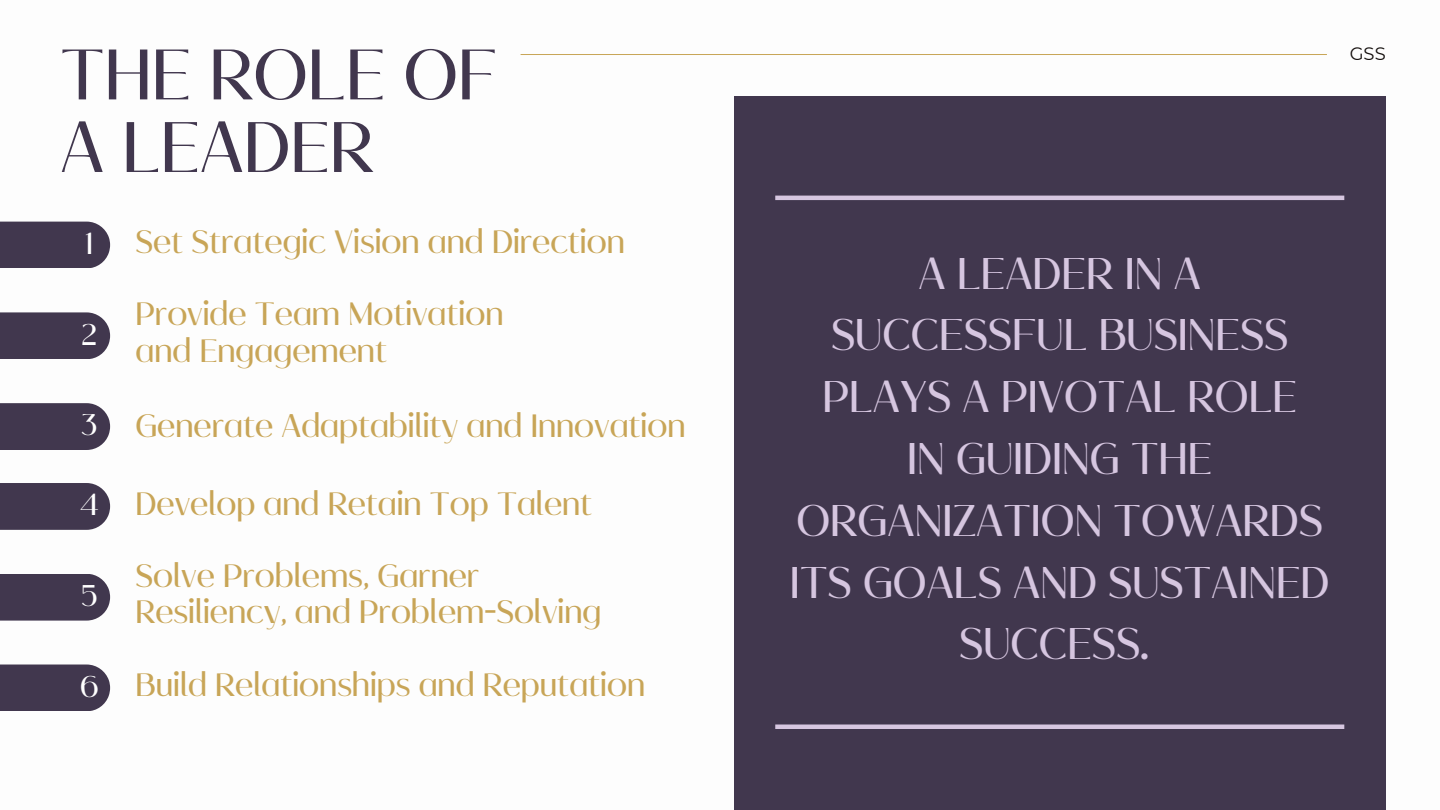
<style>
.page{position:relative;width:1440px;height:810px;background:#fff}
.page>*{position:absolute;margin:0;border:0;box-sizing:border-box;transform-origin:0 0}
.t1{font:72.8px/72.6px "Marquez";color:#41374e}
.t2{font:45.2px/61.8px "Marquez";color:#d6c6e0;text-align:center}
.t3{font:32.9px/36.8px "Marquez";color:#c8a557}
.t4{font:30.6px "Marquez";color:#fff}
.t5{font:18px "Montserrat";color:#130e0c}
</style>
<div class="page">
<hr style="left:521px;top:54px;width:806px;height:1px;background:#c8a557">
<div style="left:734px;top:96px;width:652px;height:714px;background:#41374e"></div>
<hr style="left:775px;top:196px;width:569px;height:4px;background:#d6c6e0">
<div style="left:775px;top:724px;width:569px;height:5px;background:#d6c6e0"></div>
<div style="left:0;top:222px;width:110px;height:46px;background:#41374e"></div>
<div style="left:0;top:483px;width:110px;height:47px;background:#41374e"></div>
<div style="left:0;top:312px;width:110px;height:47px;background:#41374e"></div>
<div style="left:0;top:574px;width:110px;height:47px;background:#41374e"></div>
<div style="left:0;top:403px;width:110px;height:47px;background:#41374e"></div>
<div style="left:0;top:665px;width:110px;height:46px;background:#41374e"></div>
<h1 class="t1" style="left:60px;top:45px;width:438px">THE ROLE OF<br>A LEADER</h1>
<p class="t5" style="left:1350px;top:42px;width:38px">GSS</p>
<p class="t4" style="left:86px;top:231px;width:9px">1</p>
<p class="t4" style="left:81px;top:322px;width:17px">2</p>
<p class="t4" style="left:81px;top:412px;width:18px">3</p>
<p class="t4" style="left:80px;top:492px;width:20px">4</p>
<p class="t4" style="left:81px;top:583px;width:18px">5</p>
<p class="t4" style="left:80px;top:674px;width:20px">6</p>
<p class="t3" style="left:136px;top:226px;width:491px">Set Strategic Vision and Direction</p>
<p class="t3" style="left:136px;top:299px;width:369px">Provide Team Motivation and Engagement</p>
<p class="t3" style="left:136px;top:411px;width:551px">Generate Adaptability and Innovation</p>
<p class="t3" style="left:136px;top:488px;width:458px">Develop and Retain Top Talent</p>
<p class="t3" style="left:136px;top:560px;width:467px">Solve Problems, Garner<br>Resiliency, and Problem-Solving</p>
<p class="t3" style="left:136px;top:669px;width:511px">Build Relationships and Reputation</p>
<h2 class="t2" style="left:790px;top:246px;width:541px">A LEADER IN A<br>SUCCESSFUL BUSINESS<br>PLAYS A PIVOTAL ROLE<br>IN GUIDING THE<br>ORGANIZATION TOWARDS<br>ITS GOALS AND SUSTAINED<br>SUCCESS.</h2>
</div>
